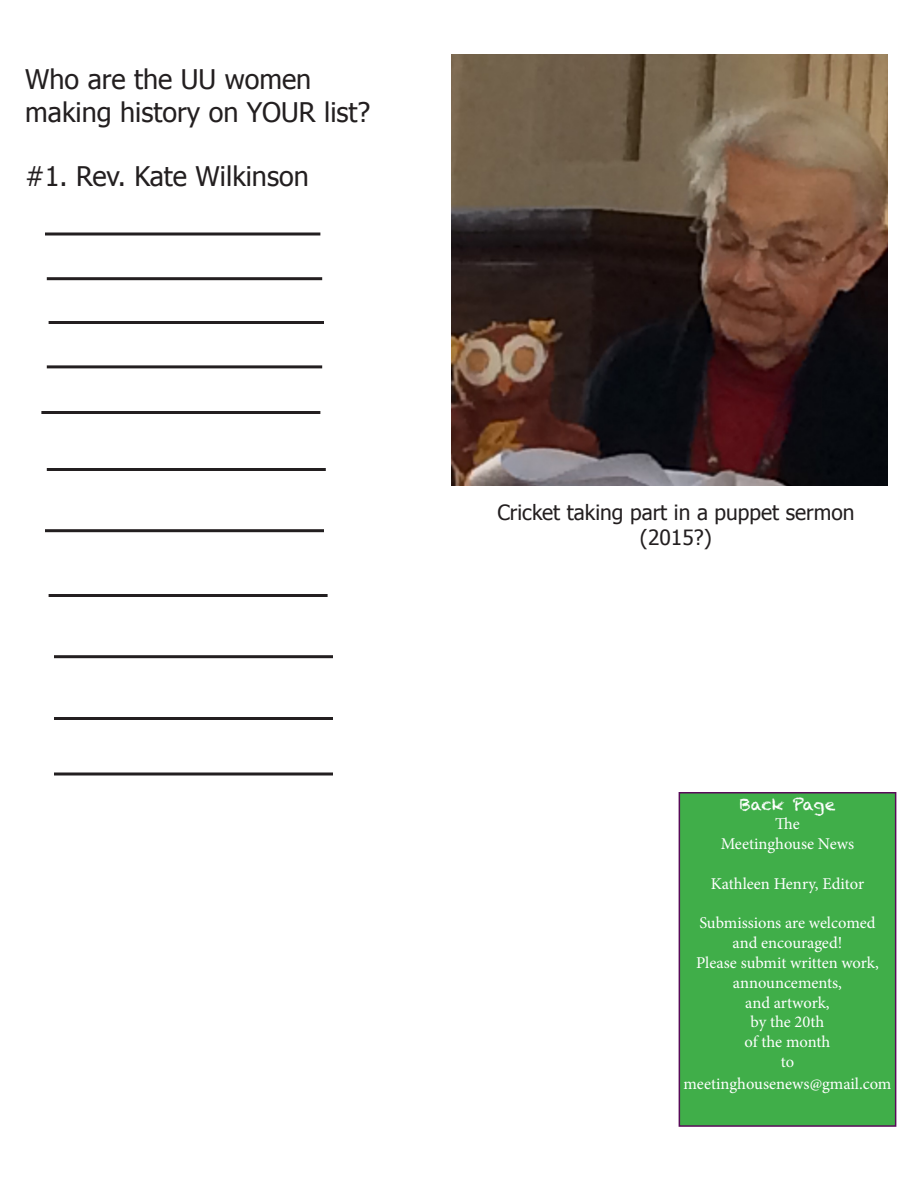
<style>
.page{position:relative;width:918px;height:1188px;background:#fff}
.page>*{position:absolute;margin:0;border:0;box-sizing:border-box;transform-origin:0 0}
.t1{font:27px "Tahoma";color:#231f20}
.t2{font:21px/25.2px "Tahoma";color:#231f20;text-align:center}
.t3{font:16.5px "Minion Pro";letter-spacing:-.005em;color:#fff}
.t4{font:16.5px "Chalkduster";letter-spacing:-.035em;color:#fff}
</style>
<div class="page">
<div style="left:679px;top:793px;width:217px;height:333px;background:#40ae49"></div>
<div style="left:679px;top:792px;width:217px;height:335px;border:2px solid #590a59"></div>
<svg style="left:45px;top:232px;width:275px;height:4px"></svg>
<hr style="left:47px;top:277px;width:275px;height:3px;background:#231f20">
<hr style="left:49px;top:321px;width:275px;height:3px;background:#231f20">
<hr style="left:47px;top:365px;width:275px;height:3px;background:#231f20">
<hr style="left:41px;top:411px;width:279px;height:3px;background:#231f20">
<img style="left:452px;top:54px;width:435px;height:432px">
<hr style="left:47px;top:468px;width:279px;height:3px;background:#231f20">
<hr style="left:45px;top:529px;width:279px;height:3px;background:#231f20">
<hr style="left:49px;top:594px;width:279px;height:3px;background:#231f20">
<hr style="left:54px;top:655px;width:279px;height:3px;background:#231f20">
<hr style="left:54px;top:717px;width:279px;height:3px;background:#231f20">
<svg style="left:54px;top:772px;width:279px;height:4px"></svg>
<p class="t1" style="left:25px;top:61px;width:288px">Who are the UU women</p>
<p class="t1" style="left:25px;top:94px;width:347px">making history on YOUR list?</p>
<p class="t1" style="left:25px;top:158px;width:285px">#1. Rev. Kate Wilkinson</p>
<p class="t2" style="left:497px;top:499px;width:359px">Cricket taking part in a puppet sermon (2015?)</p>
<p class="t4" style="left:740px;top:794px;width:97px">Back Page</p>
<p class="t3" style="left:775px;top:813px;width:26px">The</p>
<p class="t3" style="left:721px;top:833px;width:135px">Meetinghouse News</p>
<p class="t3" style="left:711px;top:873px;width:155px">Kathleen Henry, Editor</p>
<p class="t3" style="left:699px;top:912px;width:178px">Submissions are welcomed</p>
<p class="t3" style="left:733px;top:932px;width:111px">and encouraged!</p>
<p class="t3" style="left:696px;top:952px;width:184px">Please submit written work,</p>
<p class="t3" style="left:733px;top:972px;width:111px">announcements,</p>
<p class="t3" style="left:745px;top:991px;width:86px">and artwork,</p>
<p class="t3" style="left:751px;top:1011px;width:75px">by the 20th</p>
<p class="t3" style="left:745px;top:1031px;width:87px">of the month</p>
<p class="t3" style="left:781px;top:1051px;width:15px">to</p>
<p class="t3" style="left:683px;top:1072px;width:210px">meetinghousenews@gmail.com</p>
</div>
